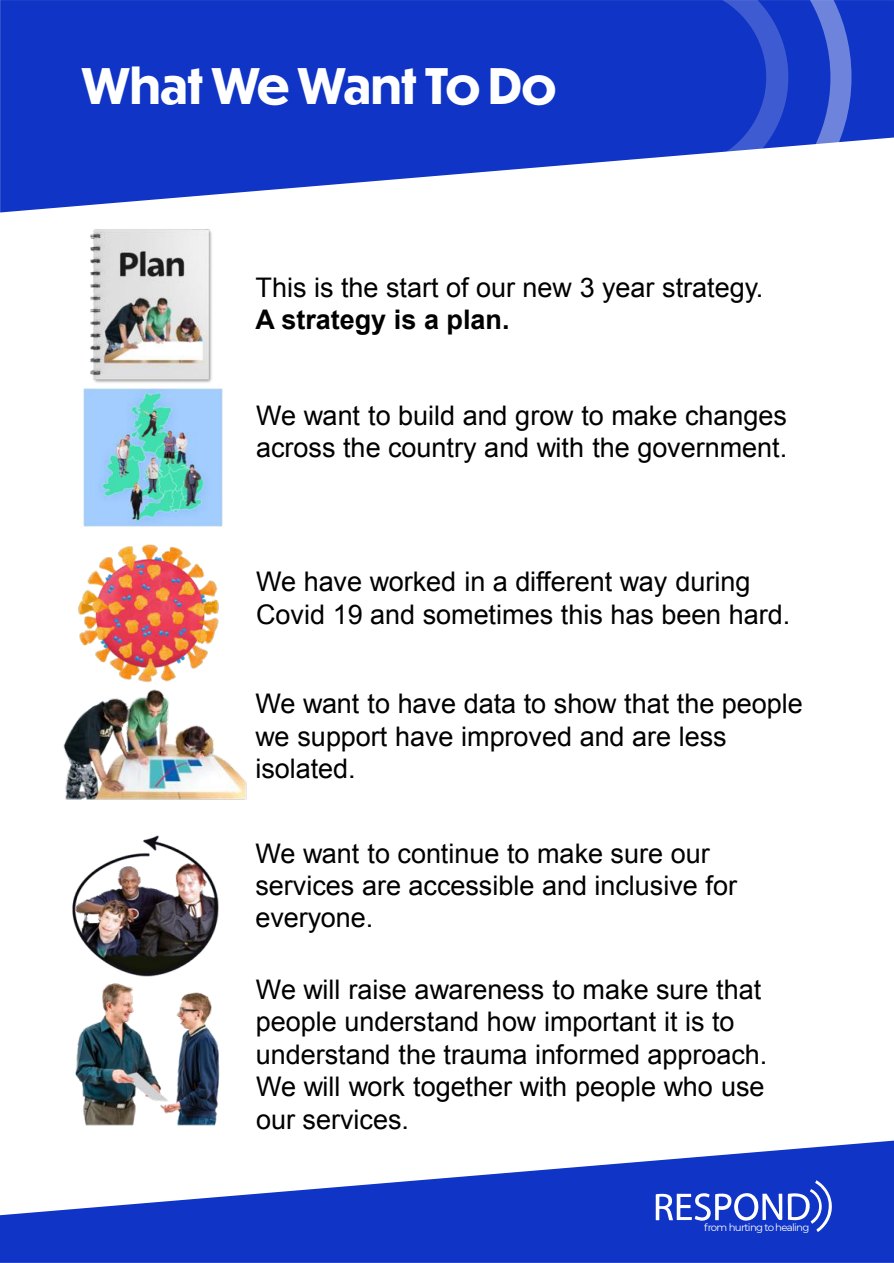
<style>
.page{position:relative;width:894px;height:1263px;background:#fff}
.page>*{position:absolute;margin:0;border:0;box-sizing:border-box;transform-origin:0 0}
.t1{font:700 48.15px "Dunbar Tall";color:#fff}
.t2{font:27px/32.4px "Arial";color:#000}
.t3{font:700 27px "Arial";color:#000}
.t4{font:10.2px "Montserrat";letter-spacing:-.07em;color:#fff}
</style>
<div class="page">
<img style="left:90px;top:229px;width:122px;height:154px">
<img style="left:83px;top:388px;width:140px;height:139px">
<img style="left:78px;top:544px;width:141px;height:107px">
<img style="left:72px;top:838px;width:147px;height:139px">
<img style="left:75px;top:983px;width:145px;height:143px">
<img style="left:63px;top:651px;width:184px;height:187px">
<svg style="left:0;top:0;width:893px;height:212px;fill:#0f34c6"></svg>
<svg style="left:0;top:1140px;width:893px;height:122px;fill:#0f34c6"></svg>
<svg style="left:716px;top:0;width:135px;height:212px"></svg>
<svg style="left:655px;top:1180px;width:177px;height:52px"></svg>
<h1 class="t1" style="left:82px;top:50px;width:476px">What We Want To Do</h1>
<p class="t2" style="left:255px;top:272px;width:509px">This is the start of our new 3 year strategy.</p>
<p class="t3" style="left:255px;top:302px;width:255px">A strategy is a plan.</p>
<p class="t2" style="left:256px;top:399px;width:532px">We want to build and grow to make changes across the country and with the government.</p>
<p class="t2" style="left:256px;top:566px;width:535px">We have worked in a different way during<br>Covid 19 and sometimes this has been hard.</p>
<p class="t2" style="left:255px;top:688px;width:548px">We want to have data to show that the people we support have improved and are less isolated.</p>
<p class="t2" style="left:255px;top:837px;width:483px">We want to continue to make sure our services are accessible and inclusive for everyone.</p>
<p class="t2" style="left:256px;top:973px;width:513px">We will raise awareness to make sure that people understand how important it is to understand the trauma informed approach.<br>We will work together with people who use our services.</p>
<p class="t4" style="left:704px;top:1220px;width:107px">from hurting to healing</p>
</div>
